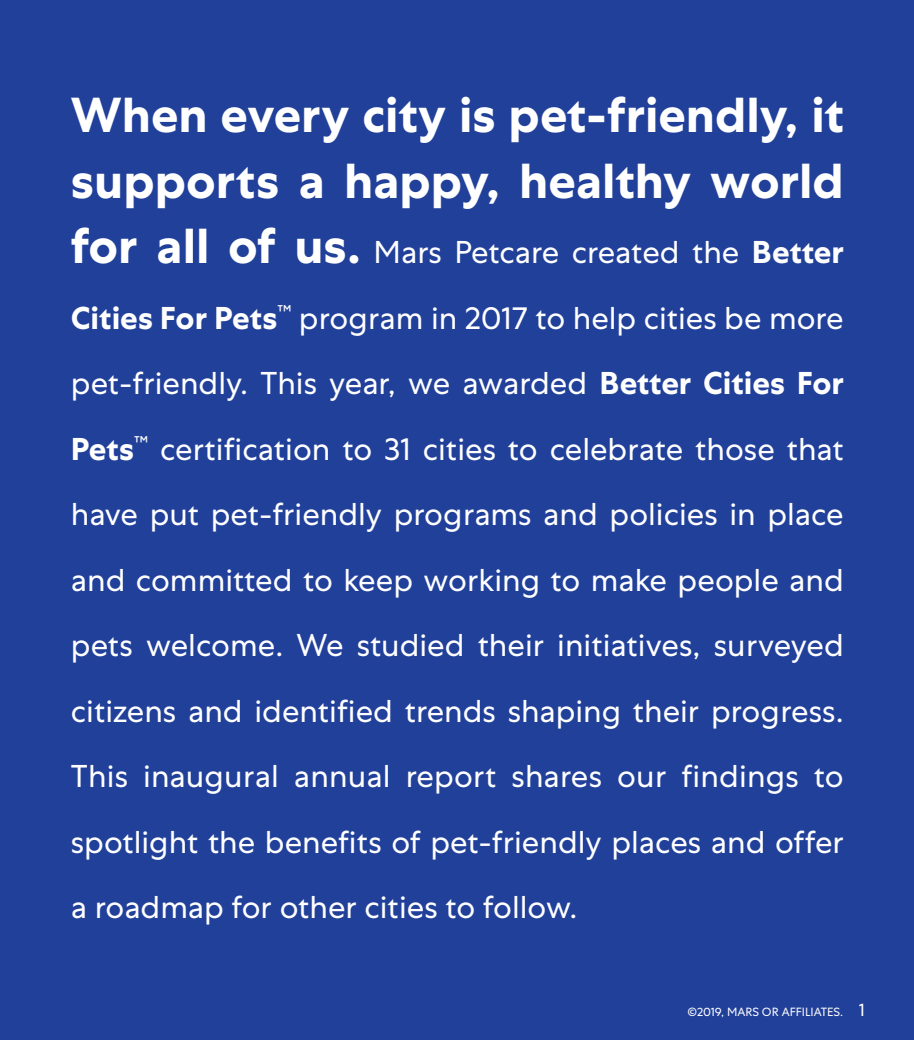
<style>
.page{position:relative;width:914px;height:1040px;background:#21409a}
.page>*{position:absolute;margin:0;border:0;box-sizing:border-box;transform-origin:0 0}
.t1{font:700 49px/65.5px "Mars Centra";color:#fff}
.t2{font:31.5px/65.5px "Mars Centra";color:#fff;text-align:justify}
.t3{font:11.9px "Mars Centra";color:#fff}
.s1{font-weight:700;font-size:49px}
.s2{font-weight:700}
.s3{font-size:17.85px}
</style>
<div class="page">
<h1 class="t1" style="left:71px;top:83px;width:774px">When every city is pet-friendly, it supports a happy, healthy world</h1>
<p class="t2" style="left:71px;top:220px;width:774px"><span class="s1">for all of us.</span> Mars Petcare created the <span class="s2">Better Cities For Pets</span><sup>™</sup> program in 2017 to help cities be more pet-friendly. This year, we awarded <span class="s2">Better Cities For Pets</span><sup>™</sup> certification to 31 cities to celebrate those that have put pet-friendly programs and policies in place and committed to keep working to make people and pets welcome. We studied their initiatives, surveyed citizens and identified trends shaping their progress.<br>This inaugural annual report shares our findings to spotlight the benefits of pet-friendly places and offer a roadmap for other cities to follow.</p>
<p class="t3" style="left:687px;top:1005px;width:179px">©2019, MARS OR AFFILIATES. <span class="s3">1</span></p>
</div>
